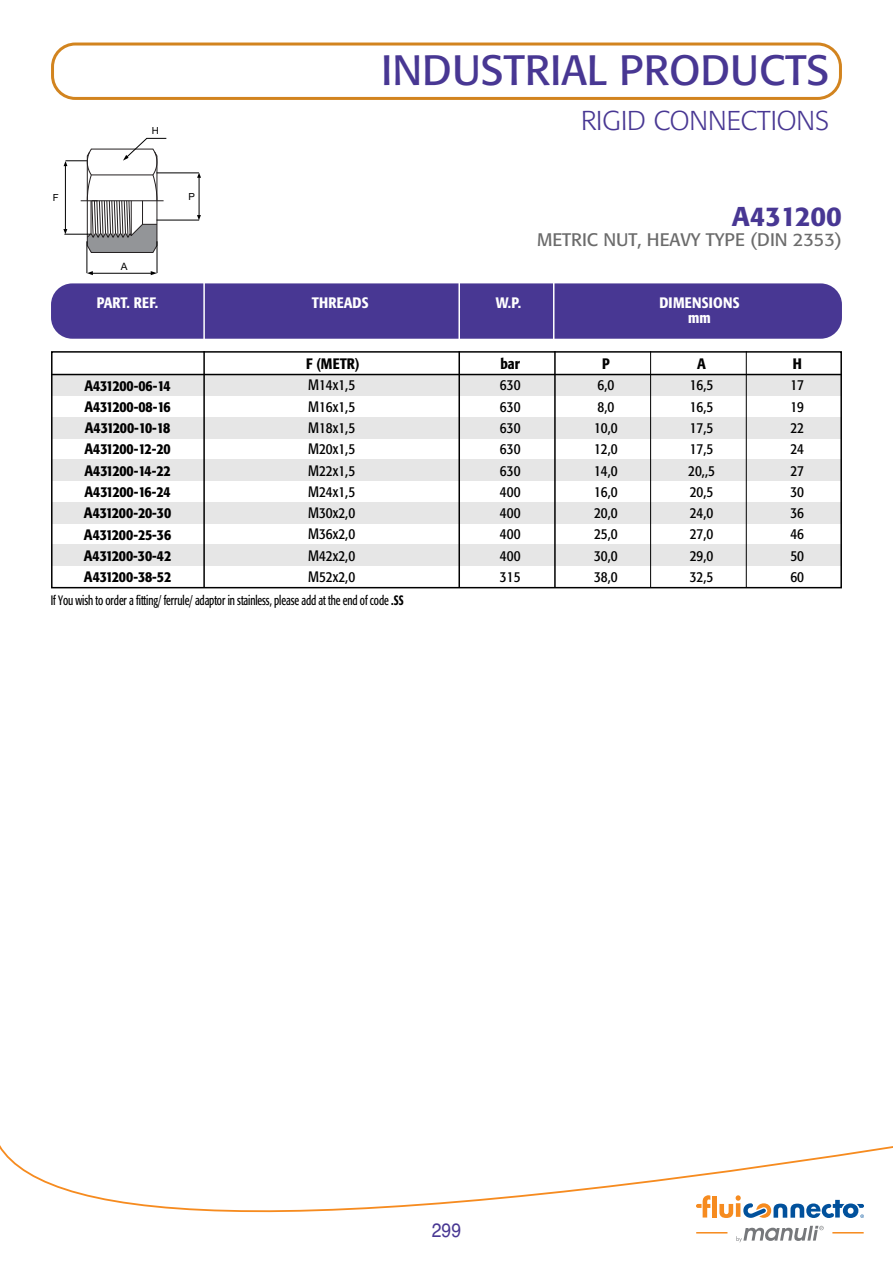
<style>
.page{position:relative;width:893px;height:1263px;background:#fff}
.page>*{position:absolute;margin:0;border:0;box-sizing:border-box;transform-origin:0 0}
.t1{font:42px "Formata";color:#483793}
.t2{font:300 27px "Formata";color:#483793}
.t3{font:500 27px "Formata";letter-spacing:-.01em;color:#483793}
.t4{font:19.5px "Helvetica";color:#483793;scale:.9 1}
.t5{font:18px "Formata";color:#6b6b6b}
.t6{font:condensed 15px "Formata";color:#000}
.t7{font:500 condensed 15px/21.3px "Formata";letter-spacing:-.01em;color:#000;text-align:justify}
.t8{font:500 condensed 15px/15px "Formata";letter-spacing:.01em;color:#fff;text-align:center}
.t9{font:condensed 13.5px "Formata";letter-spacing:-.01em;color:#000;scale:.8 1}
.t10{font:10.2px "Arial";color:#000}
.t11{font:9.75px "Arial";color:#000}
.s1{font-weight:500}
</style>
<div class="page">
<svg style="left:51px;top:43px;width:791px;height:57px"></svg>
<div style="left:51px;top:374px;width:791px;height:22px;background:#e6e6e6"></div>
<div style="left:51px;top:417px;width:791px;height:21px;background:#e6e6e6"></div>
<div style="left:51px;top:460px;width:791px;height:21px;background:#e6e6e6"></div>
<div style="left:51px;top:502px;width:791px;height:21px;background:#e6e6e6"></div>
<div style="left:51px;top:545px;width:791px;height:21px;background:#e6e6e6"></div>
<div style="left:51px;top:351px;width:791px;height:237px;border:2px solid #000"></div>
<hr style="left:458px;top:351px;width:2px;height:236px;background:#000">
<hr style="left:554px;top:351px;width:2px;height:236px;background:#000">
<hr style="left:650px;top:351px;width:1px;height:236px;background:#000">
<hr style="left:746px;top:351px;width:1px;height:236px;background:#000">
<hr style="left:203px;top:351px;width:2px;height:236px;background:#000">
<hr style="left:51px;top:374px;width:791px;height:1px;background:#000">
<svg style="left:87px;top:271px;width:6px;height:4px"></svg>
<svg style="left:151px;top:271px;width:6px;height:4px"></svg>
<hr style="left:157px;top:241px;width:1px;height:32px;background:#000">
<hr style="left:92px;top:273px;width:60px;height:1px;background:#000">
<hr style="left:87px;top:241px;width:1px;height:32px;background:#000">
<svg style="left:197px;top:215px;width:4px;height:5px"></svg>
<svg style="left:63px;top:138px;width:104px;height:115px"></svg>
<hr style="left:157px;top:172px;width:42px;height:1px;background:#000">
<hr style="left:157px;top:220px;width:42px;height:1px;background:#000">
<hr style="left:199px;top:177px;width:1px;height:39px;background:#000">
<svg style="left:197px;top:173px;width:4px;height:5px"></svg>
<div style="left:51px;top:283px;width:791px;height:56px;background:#483793;border-radius:21px"></div>
<hr style="left:458px;top:283px;width:2px;height:56px;background:#fff">
<hr style="left:553px;top:283px;width:1px;height:56px;background:#fff">
<hr style="left:203px;top:283px;width:2px;height:56px;background:#fff">
<svg style="left:0;top:1145px;width:893px;height:98px"></svg>
<hr style="left:712px;top:1195px;width:4px;height:22px;background:#f68b1f">
<svg style="left:696px;top:1195px;width:14px;height:22px"></svg>
<svg style="left:719px;top:1195px;width:145px;height:23px"></svg>
<hr style="left:832px;top:1232px;width:32px;height:1px;background:#f68b1f">
<hr style="left:696px;top:1232px;width:31px;height:1px;background:#f68b1f">
<svg style="left:736px;top:1226px;width:88px;height:16px"></svg>
<p class="t11" style="left:152px;top:125px;width:9px">H</p>
<p class="t11" style="left:53px;top:192px;width:7px">F</p>
<p class="t11" style="left:188px;top:191px;width:8px">P</p>
<p class="t10" style="left:121px;top:260px;width:8px">A</p>
<h1 class="t1" style="left:381px;top:44px;width:449px">INDUSTRIAL PRODUCTS</h1>
<h2 class="t2" style="left:581px;top:104px;width:250px">RIGID CONNECTIONS</h2>
<h2 class="t3" style="left:732px;top:205px;width:112px">A431200</h2>
<p class="t5" style="left:537px;top:228px;width:306px">METRIC NUT, HEAVY TYPE (DIN 2353)</p>
<p class="t8" style="left:97px;top:296px;width:63px">PART. REF.</p>
<p class="t8" style="left:312px;top:296px;width:58px">THREADS</p>
<p class="t8" style="left:496px;top:296px;width:27px">W.P.</p>
<p class="t8" style="left:659px;top:296px;width:82px">DIMENSIONS mm</p>
<p class="t7" style="left:306px;top:354px;width:55px">F (METR)</p>
<p class="t7" style="left:500px;top:354px;width:21px">bar</p>
<p class="t7" style="left:602px;top:354px;width:9px">P</p>
<p class="t7" style="left:697px;top:354px;width:10px">A</p>
<p class="t7" style="left:793px;top:354px;width:11px">H</p>
<p class="t7" style="left:84px;top:376px;width:89px">A431200-06-14<br>A431200-08-16<br>A431200-10-18<br>A431200-12-20<br>A431200-14-22<br>A431200-16-24<br>A431200-20-30<br>A431200-25-36<br>A431200-30-42<br>A431200-38-52</p>
<p class="t6" style="left:308px;top:376px;width:49px">M14x1,5</p>
<p class="t6" style="left:500px;top:376px;width:22px">630</p>
<p class="t6" style="left:597px;top:376px;width:18px">6,0</p>
<p class="t6" style="left:690px;top:376px;width:25px">16,5</p>
<p class="t6" style="left:790px;top:376px;width:15px">17</p>
<p class="t6" style="left:308px;top:398px;width:49px">M16x1,5</p>
<p class="t6" style="left:500px;top:398px;width:22px">630</p>
<p class="t6" style="left:597px;top:398px;width:18px">8,0</p>
<p class="t6" style="left:690px;top:398px;width:25px">16,5</p>
<p class="t6" style="left:790px;top:398px;width:15px">19</p>
<p class="t6" style="left:308px;top:419px;width:49px">M18x1,5</p>
<p class="t6" style="left:500px;top:419px;width:22px">630</p>
<p class="t6" style="left:594px;top:419px;width:25px">10,0</p>
<p class="t6" style="left:690px;top:419px;width:25px">17,5</p>
<p class="t6" style="left:790px;top:419px;width:15px">22</p>
<p class="t6" style="left:308px;top:440px;width:49px">M20x1,5</p>
<p class="t6" style="left:500px;top:440px;width:22px">630</p>
<p class="t6" style="left:594px;top:440px;width:25px">12,0</p>
<p class="t6" style="left:690px;top:440px;width:25px">17,5</p>
<p class="t6" style="left:790px;top:440px;width:15px">24</p>
<p class="t6" style="left:308px;top:461px;width:49px">M22x1,5</p>
<p class="t6" style="left:500px;top:461px;width:22px">630</p>
<p class="t6" style="left:594px;top:461px;width:25px">14,0</p>
<p class="t6" style="left:688px;top:461px;width:28px">20,,5</p>
<p class="t6" style="left:790px;top:461px;width:15px">27</p>
<p class="t6" style="left:308px;top:483px;width:49px">M24x1,5</p>
<p class="t6" style="left:500px;top:483px;width:22px">400</p>
<p class="t6" style="left:594px;top:483px;width:25px">16,0</p>
<p class="t6" style="left:690px;top:483px;width:25px">20,5</p>
<p class="t6" style="left:790px;top:483px;width:15px">30</p>
<p class="t6" style="left:308px;top:504px;width:49px">M30x2,0</p>
<p class="t6" style="left:500px;top:504px;width:22px">400</p>
<p class="t6" style="left:594px;top:504px;width:25px">20,0</p>
<p class="t6" style="left:690px;top:504px;width:25px">24,0</p>
<p class="t6" style="left:790px;top:504px;width:15px">36</p>
<p class="t6" style="left:308px;top:525px;width:49px">M36x2,0</p>
<p class="t6" style="left:500px;top:525px;width:22px">400</p>
<p class="t6" style="left:594px;top:525px;width:25px">25,0</p>
<p class="t6" style="left:690px;top:525px;width:25px">27,0</p>
<p class="t6" style="left:790px;top:525px;width:15px">46</p>
<p class="t6" style="left:308px;top:546px;width:49px">M42x2,0</p>
<p class="t6" style="left:500px;top:546px;width:22px">400</p>
<p class="t6" style="left:594px;top:546px;width:25px">30,0</p>
<p class="t6" style="left:690px;top:546px;width:25px">29,0</p>
<p class="t6" style="left:790px;top:546px;width:15px">50</p>
<p class="t6" style="left:308px;top:568px;width:49px">M52x2,0</p>
<p class="t6" style="left:500px;top:568px;width:22px">315</p>
<p class="t6" style="left:594px;top:568px;width:25px">38,0</p>
<p class="t6" style="left:690px;top:568px;width:25px">32,5</p>
<p class="t6" style="left:790px;top:568px;width:15px">60</p>
<p class="t9" style="left:51px;top:592px;width:443px">If You wish to order a fitting/ ferrule/ adaptor in stainless, please add at the end of code <span class="s1">.SS</span></p>
<h3 class="t4" style="left:432px;top:1219px;width:34px">299</h3>
</div>
